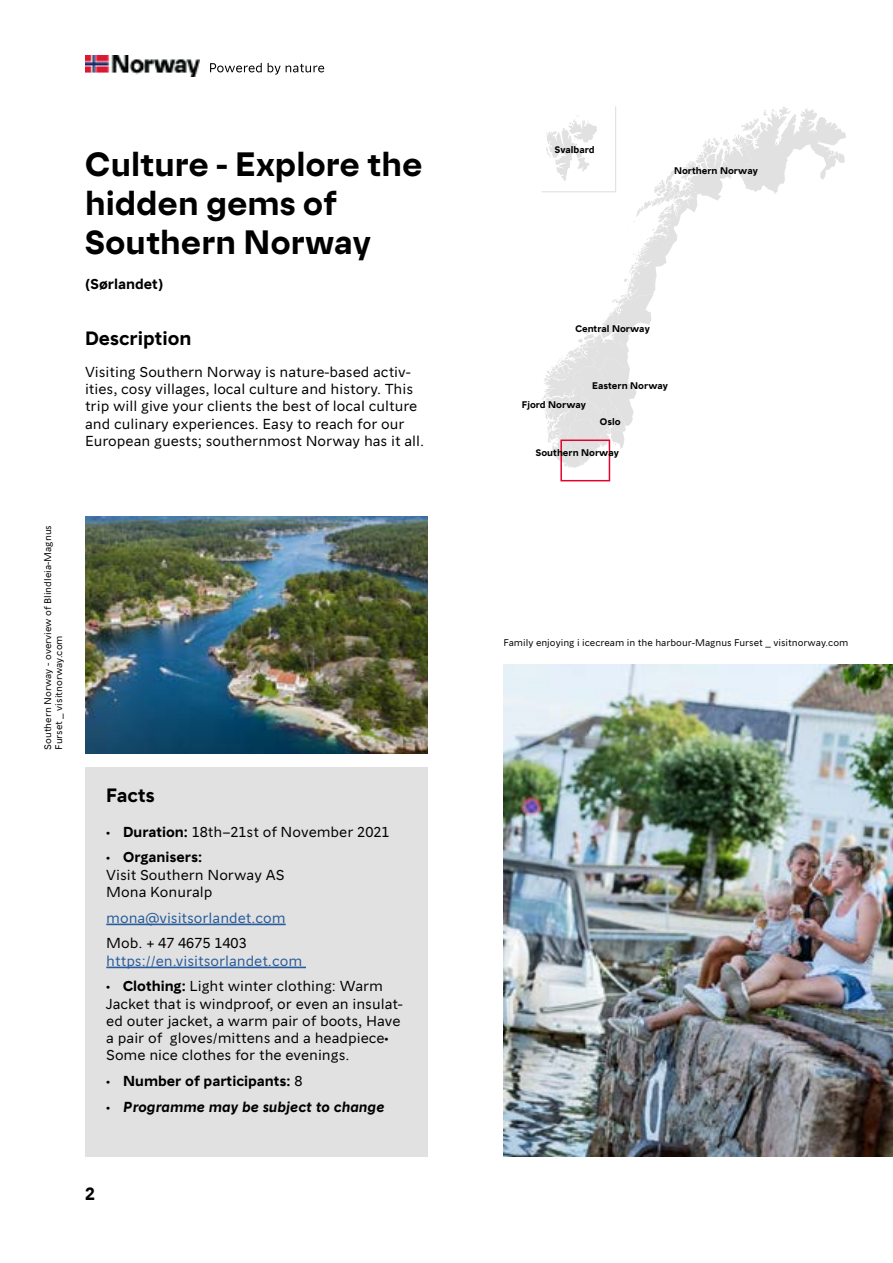
<style>
.page{position:relative;width:893px;height:1263px;background:#fff}
.page>*{position:absolute;margin:0;border:0;box-sizing:border-box;transform-origin:0 0}
.t1{font:31.5px/39px "Norway Sans Display";color:#000}
.t2{font:700 18px "Norway Sans Text";color:#000}
.t3{font:16.5px "Norway Sans Display";color:#000}
.t4{font:13.5px/17.2px "Norway Sans Text";color:#000}
.t5{font:13.5px "Norway Sans Text";color:#275b9b}
.t6{font:700 13.5px "Norway Sans Text";color:#000}
.t7{font:italic 700 13.5px "Norway Sans Text";color:#000}
.t8{font:9px/10.8px "Norway Sans Text";color:#000}
.t9{font:700 9px "Norway Sans Text";color:#000}
.s1{font-weight:700}
.s2{font-weight:400}
.s3{font-weight:400;font-style:normal}
</style>
<div class="page">
<img style="left:85px;top:55px;width:114px;height:22px">
<svg style="left:210px;top:63px;width:114px;height:12px"></svg>
<svg style="left:542px;top:106px;width:304px;height:362px"></svg>
<div style="left:560px;top:439px;width:50px;height:42px;border:2px solid #e4032e"></div>
<img style="left:504px;top:665px;width:389px;height:492px">
<img style="left:85px;top:517px;width:342px;height:236px">
<div style="left:85px;top:767px;width:342px;height:390px;background:#e1e1e1"></div>
<hr style="left:106px;top:923px;width:180px;height:2px;background:#275b9b">
<hr style="left:106px;top:966px;width:200px;height:2px;background:#275b9b">
<h1 class="t1" style="left:85px;top:143px;width:339px">Culture - Explore the hidden gems of<br>Southern Norway</h1>
<p class="t6" style="left:85px;top:273px;width:80px">(Sørlandet)</p>
<h2 class="t2" style="left:85px;top:324px;width:108px">Description</h2>
<p class="t4" style="left:85px;top:362px;width:341px">Visiting Southern Norway is nature-based activ&shy;ities, cosy villages, local culture and history. This trip will give your clients the best of local culture and culinary experiences. Easy to reach for our European guests; southernmost Norway has it all.</p>
<p class="t8" style="left:42px;top:750px;width:226px;rotate:-90deg">Southern Norway - overview of Blindleia-Magnus<br>Furset _ visitnorway.com</p>
<h2 class="t2" style="left:106px;top:781px;width:50px">Facts</h2>
<p class="t4" style="left:106px;top:822px;width:285px">• <span class="s1">Duration:</span> 18th–21st of November 2021</p>
<p class="t4" style="left:106px;top:847px;width:180px">• <span class="s1">Organisers:<br></span>Visit Southern Norway AS<br>Mona Konuralp</p>
<p class="t5" style="left:106px;top:907px;width:181px">mona@visitsorlandet.com</p>
<p class="t4" style="left:106px;top:933px;width:142px">Mob. + 47 4675 1403</p>
<p class="t5" style="left:106px;top:950px;width:197px">https://en.visitsorlandet.com</p>
<p class="t4" style="left:106px;top:976px;width:298px">• <span class="s1">Clothing:</span> Light winter clothing: Warm Jacket that is windproof, or even an insulat&shy;ed outer jacket, a warm pair of boots, Have a pair of gloves/mittens and a headpiece• Some nice clothes for the evenings.</p>
<p class="t6" style="left:106px;top:1070px;width:198px"><span class="s2">•</span> Number of participants: <span class="s2">8</span></p>
<p class="t7" style="left:106px;top:1096px;width:280px"><span class="s3">•</span> Programme may be subject to change</p>
<p class="t3" style="left:85px;top:1180px;width:11px">2</p>
<p class="t9" style="left:555px;top:143px;width:42px">Svalbard</p>
<p class="t9" style="left:674px;top:163px;width:85px">Northern Norway</p>
<p class="t9" style="left:575px;top:321px;width:76px">Central Norway</p>
<p class="t9" style="left:592px;top:378px;width:77px">Eastern Norway</p>
<p class="t9" style="left:522px;top:397px;width:66px">Fjord Norway</p>
<p class="t9" style="left:600px;top:415px;width:22px">Oslo</p>
<p class="t9" style="left:535px;top:446px;width:85px">Southern Norway</p>
<p class="t8" style="left:503px;top:636px;width:346px">Family enjoying i icecream in the harbour-Magnus Furset _ visitnorway.com</p>
</div>
